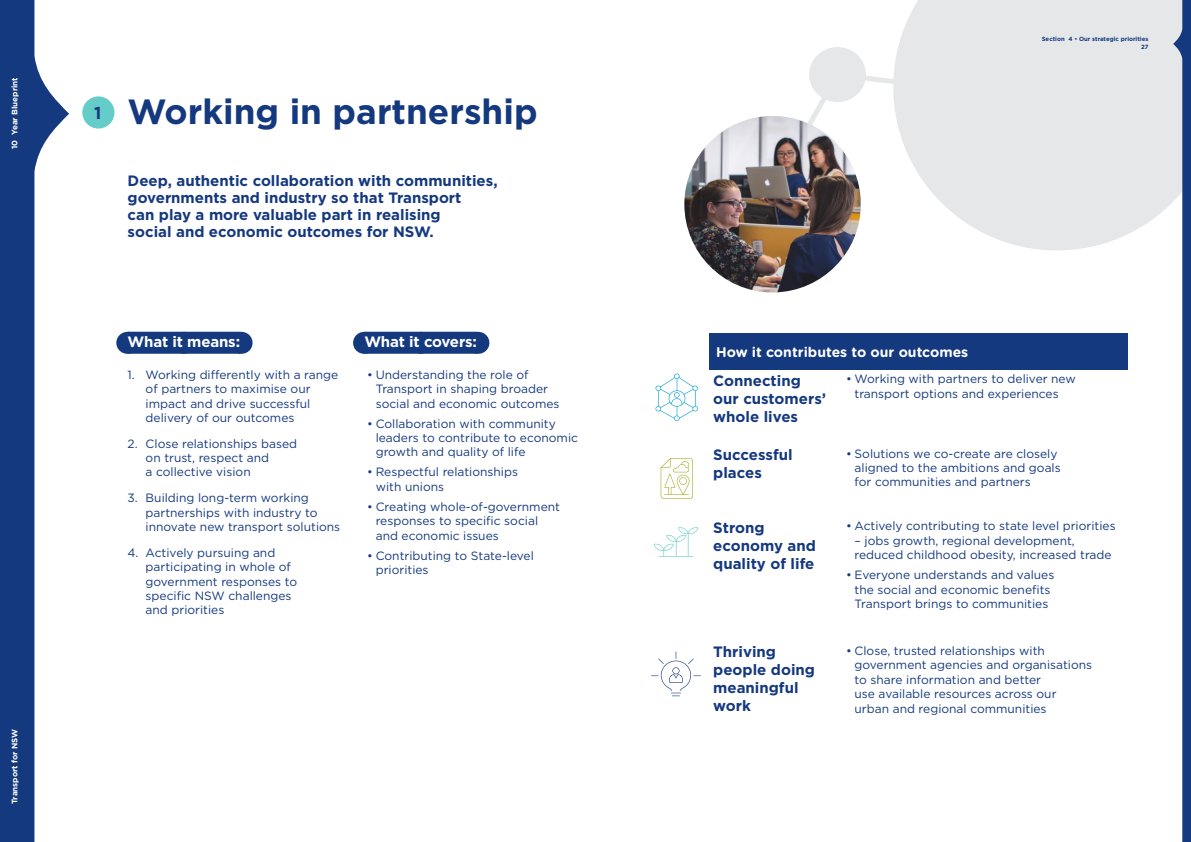
<style>
.page{position:relative;width:1191px;height:842px;background:#fff}
.page>*{position:absolute;margin:0;border:0;box-sizing:border-box;transform-origin:0 0}
.t1{font:700 35px "Gotham";color:#15397f}
.t2{font:700 17.2px "Gotham";color:#15397f}
.Body_copy{font:700 15px/18px "Gotham";color:#15397f}
.H4_Pill_1_line{font:700 15px "Gotham";letter-spacing:-.01em;color:#fff}
.t3{font:700 14px "Gotham Rounded";color:#fff}
.t4{font:12px/14.4px "Gotham";color:#15397f}
.t5{font:700 8px "Gotham";color:#fff}
.t6{font:700 6px/8.3px "Gotham";color:#15397f;text-align:right}
</style>
<div class="page">
<svg style="left:896px;top:0;width:277px;height:250px;background:#e9e9ea"></svg>
<svg style="left:812px;top:55px;width:244px;height:159px"></svg>
<div style="left:809px;top:47px;width:57px;height:55px;background:#e6e7e8;border-radius:50%"></div>
<img style="left:684px;top:116px;width:176px;height:176px">
<svg style="left:1173px;top:0;width:18px;height:842px"></svg>
<svg style="left:0;top:0;width:69px;height:842px;fill:#15397f"></svg>
<svg style="left:127px;top:332px;width:1px;height:22px"></svg>
<svg style="left:241px;top:332px;width:1px;height:22px"></svg>
<div style="left:128px;top:332px;width:112px;height:22px;background:#15397f"></div>
<svg style="left:477px;top:332px;width:1px;height:22px"></svg>
<div style="left:364px;top:332px;width:113px;height:22px;background:#15397f"></div>
<div style="left:709px;top:333px;width:418px;height:37px;background:#15397f"></div>
<div style="left:82px;top:96px;width:32px;height:33px;background:#64ccc9;border-radius:50%"></div>
<svg style="left:655px;top:374px;width:43px;height:47px"></svg>
<svg style="left:660px;top:458px;width:33px;height:41px"></svg>
<svg style="left:654px;top:527px;width:44px;height:30px"></svg>
<svg style="left:651px;top:651px;width:50px;height:46px"></svg>
<p class="t5" style="left:9px;top:149px;width:73px;rotate:-90deg">10 Year Blueprint</p>
<p class="t5" style="left:9px;top:804px;width:77px;rotate:-90deg">Transport for NSW</p>
<h2 class="t2" style="left:94px;top:102px;width:9px">1</h2>
<h2 class="t1" style="left:128px;top:89px;width:411px">Working in partnership</h2>
<h2 class="Body_copy" style="left:128px;top:172px;width:371px;line-height:17px">Deep, authentic collaboration with communities, governments and industry so that Transport<br>can play a more valuable part in realising<br>social and economic outcomes for NSW.</h2>
<h4 class="H4_Pill_1_line" style="left:128px;top:332px;width:114px">What it means:</h4>
<p class="t4" style="left:146px;top:367px;width:194px;text-indent:-18px">1. Working differently with a range of partners to maximise our impact and drive successful delivery of our outcomes</p>
<p class="t4" style="left:146px;top:436px;width:153px;text-indent:-18px">2. Close relationships based on trust, respect and<br>a collective vision</p>
<p class="t4" style="left:146px;top:490px;width:196px;text-indent:-18px">3. Building long-term working partnerships with industry to innovate new transport solutions</p>
<p class="t4" style="left:146px;top:545px;width:153px;text-indent:-18px">4. Actively pursuing and participating in whole of government responses to specific NSW challenges and priorities</p>
<h4 class="H4_Pill_1_line" style="left:364px;top:332px;width:114px">What it covers:</h4>
<p class="t4" style="left:376px;top:367px;width:185px;text-indent:-9px">• Understanding the role of<br>Transport in shaping broader social and economic outcomes</p>
<p class="t4" style="left:376px;top:416px;width:204px;text-indent:-9px">• Collaboration with community leaders to contribute to economic growth and quality of life</p>
<p class="t4" style="left:376px;top:465px;width:144px;text-indent:-9px">• Respectful relationships with unions</p>
<p class="t4" style="left:376px;top:499px;width:186px;text-indent:-9px">• Creating whole-of-government responses to specific social and economic issues</p>
<p class="t4" style="left:376px;top:548px;width:160px;text-indent:-9px">• Contributing to State-level priorities</p>
<p class="t6" style="left:1041px;top:34px;width:108px">Section 4 • Our strategic priorities<br>27</p>
<h4 class="t3" style="left:716px;top:342px;width:254px">How it contributes to our outcomes</h4>
<p class="Body_copy" style="left:713px;top:371px;width:114px">Connecting our customers’ whole lives</p>
<p class="t4" style="left:854px;top:371px;width:223px;text-indent:-9px">• Working with partners to deliver new transport options and experiences</p>
<p class="Body_copy" style="left:713px;top:445px;width:81px">Successful places</p>
<p class="t4" style="left:854px;top:446px;width:208px;text-indent:-9px">• Solutions we co-create are closely aligned to the ambitions and goals for communities and partners</p>
<p class="Body_copy" style="left:713px;top:518px;width:104px">Strong economy and quality of life</p>
<p class="t4" style="left:846px;top:519px;width:271px">• Actively contributing to state level priorities</p>
<p class="t4" style="left:854px;top:533px;width:258px">– jobs growth, regional development, reduced childhood obesity, increased trade</p>
<p class="t4" style="left:846px;top:567px;width:210px;text-align:center">• Everyone understands and values the social and economic benefits<br>Transport brings to communities</p>
<p class="Body_copy" style="left:713px;top:643px;width:103px">Thriving people doing meaningful work</p>
<p class="t4" style="left:854px;top:643px;width:239px;text-indent:-9px">• Close, trusted relationships with government agencies and organisations to share information and better<br>use available resources across our urban and regional communities</p>
</div>
